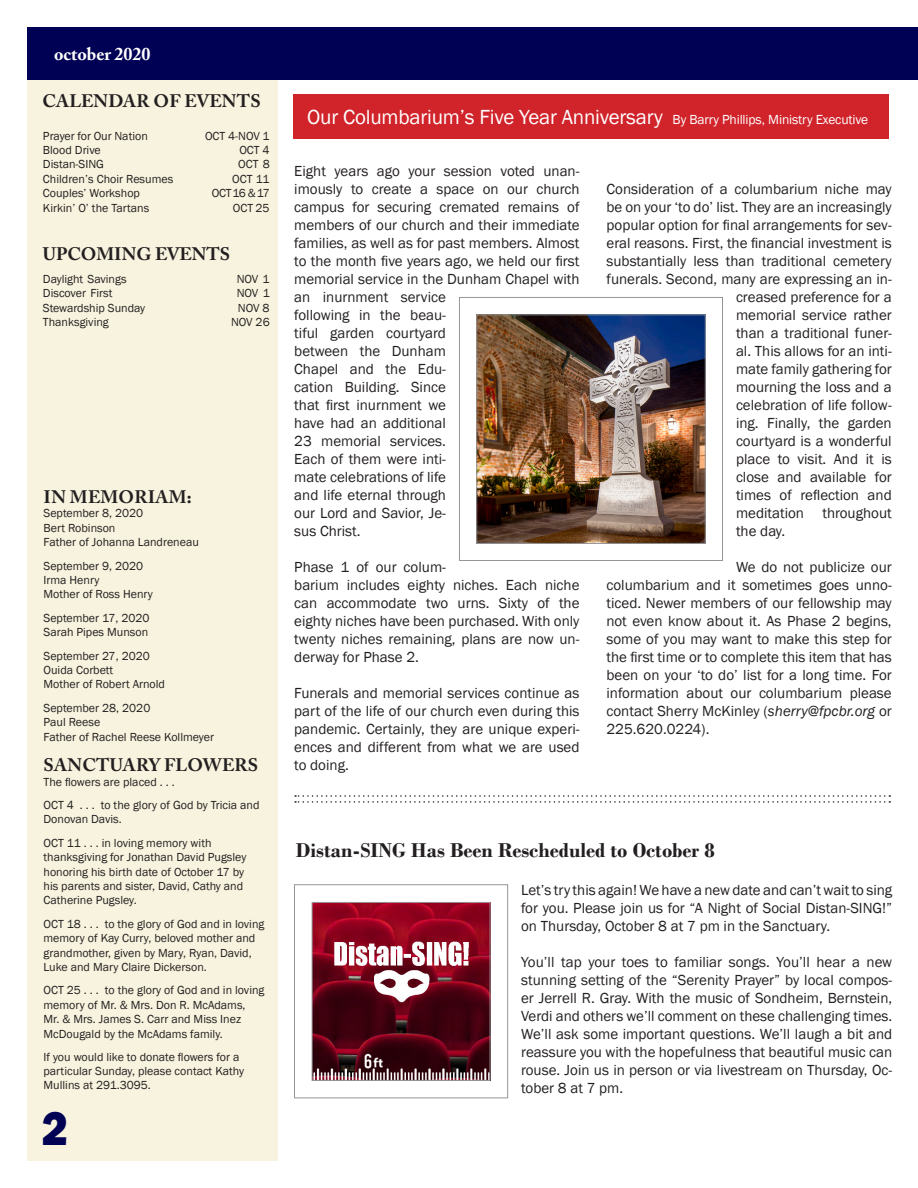
<style>
.page{position:relative;width:918px;height:1188px;background:#fff}
.page>*{position:absolute;margin:0;border:0;box-sizing:border-box;transform-origin:0 0}
.t1{font:800 49.5px "Franklin Gothic";color:#000154;scale:.91 1}
.t2{font:21px "Franklin Gothic";letter-spacing:-.01em;color:#fff}
.t3{font:700 21px "Bodoni";color:#231f20}
.t4{font:700 18px "Adobe Caslon Pro";letter-spacing:.005em;color:#231f20}
.t5{font:700 18px "Adobe Caslon Pro";color:#fff}
.t6{font:15px/18px "Franklin Gothic";color:#231f20;text-align:justify}
.t7{font:12px/14.4px "Franklin Gothic";color:#231f20}
.s1{font-family:"Bodoni"}
.s2{font-size:13.5px}
.s3{font-style:italic}
</style>
<div class="page">
<div style="left:27px;top:79px;width:250px;height:1082px;background:#f7f3de"></div>
<div style="left:27px;top:27px;width:891px;height:52px;background:#000154"></div>
<div style="left:294px;top:95px;width:595px;height:44px;background:#d1232a"></div>
<svg style="left:295px;top:795px;width:595px;height:8px"></svg>
<div style="left:294px;top:885px;width:214px;height:213px;background:#fff;border:1px solid #939598"></div>
<img style="left:314px;top:904px;width:174px;height:175px">
<div style="left:312px;top:902px;width:178px;height:179px;border:1px solid #939598"></div>
<div style="left:459px;top:297px;width:264px;height:264px;background:#fff;border:1px solid #939598"></div>
<img style="left:479px;top:317px;width:224px;height:225px">
<div style="left:477px;top:315px;width:228px;height:229px;border:1px solid #939598"></div>
<p class="t5" style="left:54px;top:43px;width:98px">october 2020</p>
<p class="t4" style="left:42px;top:91px;width:220px">CALENDAR OF EVENTS</p>
<p class="t7" style="left:43px;top:129px;width:106px">Prayer for Our Nation</p>
<p class="t7" style="left:205px;top:129px;width:66px">OCT 4-NOV 1</p>
<p class="t7" style="left:43px;top:143px;width:59px">Blood Drive</p>
<p class="t7" style="left:239px;top:143px;width:32px">OCT 4</p>
<p class="t7" style="left:43px;top:157px;width:63px">Distan-SING</p>
<p class="t7" style="left:238px;top:157px;width:33px">OCT 8</p>
<p class="t7" style="left:43px;top:172px;width:132px">Children’s Choir Resumes</p>
<p class="t7" style="left:232px;top:172px;width:39px">OCT 11</p>
<p class="t7" style="left:43px;top:186px;width:99px">Couples’ Workshop</p>
<p class="t7" style="left:212px;top:186px;width:59px">OCT 16 &amp; 17</p>
<p class="t7" style="left:43px;top:201px;width:108px">Kirkin’ O’ the Tartans</p>
<p class="t7" style="left:233px;top:201px;width:38px">OCT 25</p>
<p class="t4" style="left:43px;top:243px;width:189px">UPCOMING EVENTS</p>
<p class="t7" style="left:43px;top:272px;width:85px">Daylight Savings</p>
<p class="t7" style="left:237px;top:272px;width:34px">NOV 1</p>
<p class="t7" style="left:43px;top:286px;width:71px">Discover First</p>
<p class="t7" style="left:237px;top:286px;width:34px">NOV 1</p>
<p class="t7" style="left:43px;top:301px;width:104px">Stewardship Sunday</p>
<p class="t7" style="left:238px;top:301px;width:33px">NOV 8</p>
<p class="t7" style="left:43px;top:315px;width:67px">Thanksgiving</p>
<p class="t7" style="left:231px;top:315px;width:40px">NOV 26</p>
<p class="t4" style="left:44px;top:486px;width:149px">IN MEMORIAM<span class="s1">:</span></p>
<p class="t7" style="left:44px;top:506px;width:157px">September 8, 2020<br>Bert Robinson<br>Father of Johanna Landreneau</p>
<p class="t7" style="left:44px;top:559px;width:111px">September 9, 2020<br>Irma Henry<br>Mother of Ross Henry</p>
<p class="t7" style="left:44px;top:611px;width:108px">September 17, 2020<br>Sarah Pipes Munson</p>
<p class="t7" style="left:44px;top:649px;width:123px">September 27, 2020<br>Ouida Corbett<br>Mother of Robert Arnold</p>
<p class="t7" style="left:44px;top:701px;width:172px">September 28, 2020<br>Paul Reese<br>Father of Rachel Reese Kollmeyer</p>
<p class="t4" style="left:44px;top:754px;width:216px">SANCTUARY FLOWERS</p>
<p class="t7" style="left:44px;top:775px;width:133px">The flowers are placed . . .</p>
<p class="t7" style="left:44px;top:798px;width:217px">OCT 4 . . . to the glory of God by Tricia and<br>Donovan Davis.</p>
<p class="t7" style="left:44px;top:836px;width:204px">OCT 11 . . . in loving memory with thanksgiving for Jonathan David Pugsley honoring his birth date of October 17 by his parents and sister, David, Cathy and Catherine Pugsley.</p>
<p class="t7" style="left:44px;top:917px;width:222px">OCT 18 . . . to the glory of God and in loving memory of Kay Curry, beloved mother and grandmother, given by Mary, Ryan, David, Luke and Mary Claire Dickerson.</p>
<p class="t7" style="left:44px;top:983px;width:222px">OCT 25 . . . to the glory of God and in loving memory of Mr. &amp; Mrs. Don R. McAdams, Mr. &amp; Mrs. James S. Carr and Miss Inez McDougald by the McAdams family.</p>
<p class="t7" style="left:44px;top:1050px;width:202px">If you would like to donate flowers for a particular Sunday, please contact Kathy<br>Mullins at 291.3095.</p>
<p class="t1" style="left:42px;top:1096px;width:30px">2</p>
<p class="t2" style="left:307px;top:104px;width:563px">Our Columbarium’s Five Year Anniversary <span class="s2">By Barry Phillips, Ministry Executive</span></p>
<p class="t6" style="left:294px;top:162px;width:287px;text-align:left">Eight years ago your session voted unan&shy;imously to create a space on our church campus for securing cremated remains of members of our church and their immediate families, as well as for past members. Almost to the month five years ago, we held our first memorial service in the Dunham Chapel with an inurnment service<br>following in the beau-<br>tiful garden courtyard<br>between the Dunham<br>Chapel and the Edu-<br>cation Building. Since<br>that first inurnment we<br>have had an additional<br>23 memorial services.<br>Each of them were inti-<br>mate celebrations of life<br>and life eternal through<br>our Lord and Savior, Je-<br>sus Christ.</p>
<p class="t6" style="left:294px;top:558px;width:287px;text-align:left">Phase 1 of our colum-<br>barium includes eighty niches. Each niche can accommodate two urns. Sixty of the eighty niches have been purchased. With only twenty niches remaining, plans are now un&shy;derway for Phase 2.</p>
<p class="t6" style="left:294px;top:684px;width:287px">Funerals and memorial services continue as part of the life of our church even during this pandemic. Certainly, they are unique experi&shy;ences and different from what we are used to doing.</p>
<p class="t6" style="left:607px;top:180px;width:287px">Consideration of a columbarium niche may</p>
<p class="t6" style="left:607px;top:198px;width:287px">be on your ‘to do’ list. They are an increasingly</p>
<p class="t6" style="left:607px;top:216px;width:287px">popular option for final arrangements for sev-</p>
<p class="t6" style="left:607px;top:234px;width:287px">eral reasons. First, the financial investment is</p>
<p class="t6" style="left:607px;top:252px;width:287px">substantially less than traditional cemetery</p>
<p class="t6" style="left:607px;top:270px;width:287px">funerals. Second, many are expressing an in-</p>
<p class="t6" style="left:736px;top:288px;width:157px">creased preference for a</p>
<p class="t6" style="left:736px;top:306px;width:157px">memorial service rather</p>
<p class="t6" style="left:736px;top:324px;width:157px">than a traditional funer-</p>
<p class="t6" style="left:736px;top:342px;width:157px">al. This allows for an inti-</p>
<p class="t6" style="left:736px;top:360px;width:157px">mate family gathering for</p>
<p class="t6" style="left:736px;top:378px;width:157px">mourning the loss and a</p>
<p class="t6" style="left:736px;top:396px;width:157px">celebration of life follow-</p>
<p class="t6" style="left:736px;top:414px;width:157px">ing. Finally, the garden</p>
<p class="t6" style="left:736px;top:432px;width:157px">courtyard is a wonderful</p>
<p class="t6" style="left:736px;top:450px;width:157px">place to visit. And it is</p>
<p class="t6" style="left:736px;top:468px;width:157px">close and available for</p>
<p class="t6" style="left:736px;top:486px;width:157px">times of reflection and</p>
<p class="t6" style="left:736px;top:504px;width:157px">meditation throughout</p>
<p class="t6" style="left:736px;top:522px;width:51px">the day.</p>
<p class="t6" style="left:607px;top:558px;width:287px;text-indent:129px">We do not publicize our columbarium and it sometimes goes unno&shy;ticed. Newer members of our fellowship may not even know about it. As Phase 2 begins, some of you may want to make this step for the first time or to complete this item that has been on your ‘to do’ list for a long time. For information about our columbarium please contact Sherry McKinley (<span class="s3">sherry@fpcbr.org</span> or 225.620.0224).</p>
<p class="t3" style="left:296px;top:838px;width:421px">Distan-SING Has Been Rescheduled to October 8</p>
<p class="t6" style="left:521px;top:881px;width:373px">Let’s try this again! We have a new date and can’t wait to sing for you. Please join us for “A Night of Social Distan-SING!” on Thursday, October 8 at 7 pm in the Sanctuary.</p>
<p class="t6" style="left:521px;top:953px;width:373px">You’ll tap your toes to familiar songs. You’ll hear a new stunning setting of the “Serenity Prayer” by local compos&shy;er Jerrell R. Gray. With the music of Sondheim, Bernstein, Verdi and others we’ll comment on these challenging times.<br>We’ll ask some important questions. We’ll laugh a bit and reassure you with the hopefulness that beautiful music can rouse. Join us in person or via livestream on Thursday, Oc&shy;tober 8 at 7 pm.</p>
</div>
